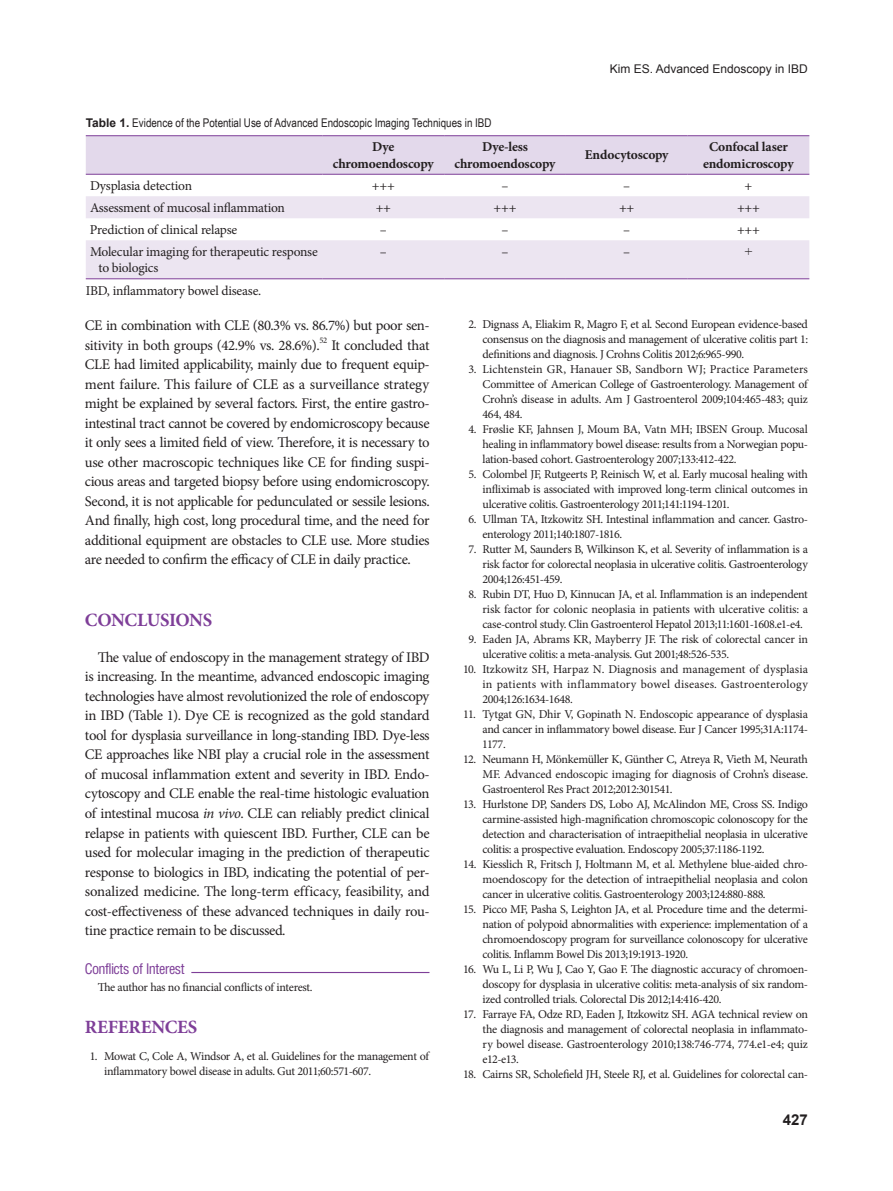
<style>
.page{position:relative;width:893px;height:1191px;background:#fff}
.page>*{position:absolute;margin:0;border:0;box-sizing:border-box;transform-origin:0 0}
.타이틀_서론{font:700 18.75px "Minion Pro";letter-spacing:-.015em;color:#7e3e98}
.t1{font:700 15px "Arial";color:#231f20}
.본문{font:14.7px/19.5px "Minion Pro";letter-spacing:-.025em;color:#231f20;text-align:justify}
.confilcts{font:condensed 14.25px "Helvetica LT Std";letter-spacing:-.035em;color:#7e3e98}
.표_본문{font:13.5px/16.5px "Minion Pro";letter-spacing:-.015em;color:#231f20}
.표머리{font:700 13.5px "Minion Pro";letter-spacing:-.015em;color:#231f20}
.표_본문-2{font:13.5px "Times New Roman";color:#231f20}
.참고문헌{font:12px/15px "Minion Pro";letter-spacing:-.025em;color:#231f20;text-align:justify}
.표_타이틀{font:12px "Arial Narrow";color:#231f20}
.con-본문{font:12px "Minion Pro";letter-spacing:-.03em;color:#231f20}
.t2{font:12px "Arial";color:#231f20}
.본문-2{font:8.55px "Minion Pro";color:#231f20}
.s1{font-family:"Arial";font-weight:700}
.s2{font-style:italic}
</style>
<div class="page">
<hr style="left:191px;top:972px;width:238px;height:1px;background:#7e3e98">
<div style="left:86px;top:136px;width:723px;height:38px;background:#e3d9eb"></div>
<svg style="left:86px;top:196px;width:723px;height:82px;fill:#ece5f1"></svg>
<hr style="left:86px;top:135px;width:236px;height:1px;background:#7e3e98">
<hr style="left:322px;top:135px;width:122px;height:1px;background:#7e3e98">
<hr style="left:444px;top:135px;width:122px;height:1px;background:#7e3e98">
<hr style="left:566px;top:135px;width:122px;height:1px;background:#7e3e98">
<hr style="left:688px;top:135px;width:121px;height:1px;background:#7e3e98">
<hr style="left:86px;top:174px;width:236px;height:1px;background:#7e3e98">
<hr style="left:322px;top:174px;width:122px;height:1px;background:#7e3e98">
<hr style="left:444px;top:174px;width:122px;height:1px;background:#7e3e98">
<hr style="left:566px;top:174px;width:122px;height:1px;background:#7e3e98">
<hr style="left:688px;top:174px;width:121px;height:1px;background:#7e3e98">
<hr style="left:86px;top:278px;width:236px;height:1px;background:#7e3e98">
<hr style="left:322px;top:278px;width:122px;height:1px;background:#7e3e98">
<hr style="left:444px;top:278px;width:122px;height:1px;background:#7e3e98">
<hr style="left:566px;top:278px;width:122px;height:1px;background:#7e3e98">
<hr style="left:688px;top:278px;width:121px;height:1px;background:#7e3e98">
<p class="표_타이틀" style="left:86px;top:114px;width:407px"><span class="s1">Table 1.</span> Evidence of the Potential Use of Advanced Endoscopic Imaging Techniques in IBD</p>
<p class="표머리" style="left:372px;top:137px;width:24px">Dye</p>
<p class="표머리" style="left:333px;top:154px;width:102px">chromoendoscopy</p>
<p class="표머리" style="left:482px;top:137px;width:47px">Dye-less</p>
<p class="표머리" style="left:455px;top:154px;width:102px">chromoendoscopy</p>
<p class="t2" style="left:610px;top:61px;width:200px">Kim ES. Advanced Endoscopy in IBD</p>
<p class="표머리" style="left:585px;top:145px;width:85px">Endocytoscopy</p>
<p class="표머리" style="left:709px;top:137px;width:80px">Confocal laser</p>
<p class="표머리" style="left:703px;top:154px;width:92px">endomicroscopy</p>
<p class="표_본문" style="left:90px;top:177px;width:104px">Dysplasia detection</p>
<p class="표_본문" style="left:372px;top:177px;width:24px">+++</p>
<p class="표_본문" style="left:502px;top:177px;width:9px">–</p>
<p class="표_본문" style="left:623px;top:177px;width:9px">–</p>
<p class="표_본문" style="left:745px;top:177px;width:9px">+</p>
<p class="표_본문" style="left:90px;top:199px;width:196px">Assessment of mucosal inflammation</p>
<p class="표_본문" style="left:376px;top:199px;width:17px">++</p>
<p class="표_본문" style="left:494px;top:199px;width:24px">+++</p>
<p class="표_본문" style="left:619px;top:199px;width:17px">++</p>
<p class="표_본문" style="left:737px;top:199px;width:24px">+++</p>
<p class="표_본문" style="left:90px;top:221px;width:149px">Prediction of clinical relapse</p>
<p class="표_본문" style="left:380px;top:221px;width:9px">–</p>
<p class="표_본문" style="left:502px;top:221px;width:9px">–</p>
<p class="표_본문" style="left:623px;top:221px;width:9px">–</p>
<p class="표_본문" style="left:737px;top:221px;width:24px">+++</p>
<p class="표_본문" style="left:99px;top:243px;width:221px;text-indent:-9px">Molecular imaging for therapeutic response to biologics</p>
<p class="표_본문" style="left:380px;top:243px;width:9px">–</p>
<p class="표_본문" style="left:502px;top:243px;width:9px">–</p>
<p class="표_본문" style="left:623px;top:243px;width:9px">–</p>
<p class="표_본문-2" style="left:745px;top:242px;width:9px">+</p>
<p class="표_본문" style="left:86px;top:282px;width:177px">IBD, inflammatory bowel disease.</p>
<p class="본문" style="left:85px;top:316px;width:346px">CE in combination with CLE (80.3% vs. 86.7%) but poor sen&shy;sitivity in both groups (42.9% vs. 28.6%).</p>
<p class="본문-2" style="left:319px;top:334px;width:9px">52</p>
<p class="본문" style="left:85px;top:335px;width:346px;text-indent:247px">It concluded that CLE had limited applicability, mainly due to frequent equip&shy;ment failure. This failure of CLE as a surveillance strategy might be explained by several factors. First, the entire gastro&shy;intestinal tract cannot be covered by endomicroscopy because it only sees a limited field of view. Therefore, it is necessary to use other macroscopic techniques like CE for finding suspi&shy;cious areas and targeted biopsy before using endomicroscopy.<br>Second, it is not applicable for pedunculated or sessile lesions.<br>And finally, high cost, long procedural time, and the need for additional equipment are obstacles to CLE use. More studies are needed to confirm the efficacy of CLE in daily practice.</p>
<p class="타이틀_서론" style="left:85px;top:607px;width:129px">CONCLUSIONS</p>
<p class="본문" style="left:85px;top:647px;width:346px;text-indent:13px">The value of endoscopy in the management strategy of IBD is increasing. In the meantime, advanced endoscopic imaging technologies have almost revolutionized the role of endoscopy in IBD (Table 1). Dye CE is recognized as the gold standard tool for dysplasia surveillance in long-standing IBD. Dye-less CE approaches like NBI play a crucial role in the assessment of mucosal inflammation extent and severity in IBD. Endo&shy;cytoscopy and CLE enable the real-time histologic evaluation of intestinal mucosa <span class="s2">in vivo</span>. CLE can reliably predict clinical relapse in patients with quiescent IBD. Further, CLE can be used for molecular imaging in the prediction of therapeutic response to biologics in IBD, indicating the potential of per&shy;sonalized medicine. The long-term efficacy, feasibility, and cost-effectiveness of these advanced techniques in daily rou&shy;tine practice remain to be discussed.</p>
<p class="confilcts" style="left:85px;top:959px;width:101px">Conflicts of Interest</p>
<p class="con-본문" style="left:98px;top:979px;width:216px">The author has no financial conflicts of interest.</p>
<p class="타이틀_서론" style="left:85px;top:1013px;width:114px">REFERENCES</p>
<p class="참고문헌" style="left:104px;top:1048px;width:327px;text-indent:-14px">1. Mowat C, Cole A, Windsor A, et al. Guidelines for the management of inflammatory bowel disease in adults. Gut 2011;60:571-607.</p>
<p class="참고문헌" style="left:482px;top:317px;width:327px;text-indent:-14px">2. Dignass A, Eliakim R, Magro F, et al. Second European evidence-based consensus on the diagnosis and management of ulcerative colitis part 1: definitions and diagnosis. J Crohns Colitis 2012;6:965-990.</p>
<p class="참고문헌" style="left:482px;top:362px;width:327px;text-indent:-14px">3. Lichtenstein GR, Hanauer SB, Sandborn WJ; Practice Parameters Committee of American College of Gastroenterology. Management of Crohn’s disease in adults. Am J Gastroenterol 2009;104:465-483; quiz 464, 484.</p>
<p class="참고문헌" style="left:483px;top:422px;width:327px;text-indent:-14px">4. Frøslie KF, Jahnsen J, Moum BA, Vatn MH; IBSEN Group. Mucosal healing in inflammatory bowel disease: results from a Norwegian popu&shy;lation-based cohort. Gastroenterology 2007;133:412-422.</p>
<p class="참고문헌" style="left:482px;top:467px;width:327px;text-indent:-14px">5. Colombel JF, Rutgeerts P, Reinisch W, et al. Early mucosal healing with infliximab is associated with improved long-term clinical outcomes in ulcerative colitis. Gastroenterology 2011;141:1194-1201.</p>
<p class="참고문헌" style="left:482px;top:512px;width:327px;text-indent:-14px">6. Ullman TA, Itzkowitz SH. Intestinal inflammation and cancer. Gastro&shy;enterology 2011;140:1807-1816.</p>
<p class="참고문헌" style="left:482px;top:542px;width:327px;text-indent:-14px">7. Rutter M, Saunders B, Wilkinson K, et al. Severity of inflammation is a risk factor for colorectal neoplasia in ulcerative colitis. Gastroenterology 2004;126:451-459.</p>
<p class="참고문헌" style="left:482px;top:587px;width:327px;text-indent:-14px">8. Rubin DT, Huo D, Kinnucan JA, et al. Inflammation is an independent risk factor for colonic neoplasia in patients with ulcerative colitis: a case-control study. Clin Gastroenterol Hepatol 2013;11:1601-1608.e1-e4.</p>
<p class="참고문헌" style="left:482px;top:632px;width:327px;text-indent:-14px">9. Eaden JA, Abrams KR, Mayberry JF. The risk of colorectal cancer in ulcerative colitis: a meta-analysis. Gut 2001;48:526-535.</p>
<p class="참고문헌" style="left:482px;top:662px;width:327px;text-indent:-19px">10. Itzkowitz SH, Harpaz N. Diagnosis and management of dysplasia in patients with inflammatory bowel diseases. Gastroenterology 2004;126:1634-1648.</p>
<p class="참고문헌" style="left:482px;top:707px;width:327px;text-indent:-19px">11. Tytgat GN, Dhir V, Gopinath N. Endoscopic appearance of dysplasia and cancer in inflammatory bowel disease. Eur J Cancer 1995;31A:1174- 1177.</p>
<p class="참고문헌" style="left:482px;top:752px;width:327px;text-indent:-19px">12. Neumann H, Mönkemüller K, Günther C, Atreya R, Vieth M, Neurath MF. Advanced endoscopic imaging for diagnosis of Crohn’s disease.<br>Gastroenterol Res Pract 2012;2012:301541.</p>
<p class="참고문헌" style="left:482px;top:797px;width:327px;text-indent:-19px">13. Hurlstone DP, Sanders DS, Lobo AJ, McAlindon ME, Cross SS. Indigo carmine-assisted high-magnification chromoscopic colonoscopy for the detection and characterisation of intraepithelial neoplasia in ulcerative colitis: a prospective evaluation. Endoscopy 2005;37:1186-1192.</p>
<p class="참고문헌" style="left:482px;top:857px;width:327px;text-indent:-19px">14. Kiesslich R, Fritsch J, Holtmann M, et al. Methylene blue-aided chro&shy;moendoscopy for the detection of intraepithelial neoplasia and colon cancer in ulcerative colitis. Gastroenterology 2003;124:880-888.</p>
<p class="참고문헌" style="left:482px;top:902px;width:327px;text-indent:-19px">15. Picco MF, Pasha S, Leighton JA, et al. Procedure time and the determi&shy;nation of polypoid abnormalities with experience: implementation of a chromoendoscopy program for surveillance colonoscopy for ulcerative colitis. Inflamm Bowel Dis 2013;19:1913-1920.</p>
<p class="참고문헌" style="left:482px;top:962px;width:327px;text-indent:-19px">16. Wu L, Li P, Wu J, Cao Y, Gao F. The diagnostic accuracy of chromoen&shy;doscopy for dysplasia in ulcerative colitis: meta-analysis of six random&shy;ized controlled trials. Colorectal Dis 2012;14:416-420.</p>
<p class="참고문헌" style="left:482px;top:1007px;width:327px;text-indent:-19px">17. Farraye FA, Odze RD, Eaden J, Itzkowitz SH. AGA technical review on the diagnosis and management of colorectal neoplasia in inflammato&shy;ry bowel disease. Gastroenterology 2010;138:746-774, 774.e1-e4; quiz e12-e13.</p>
<p class="참고문헌" style="left:463px;top:1067px;width:347px">18. Cairns SR, Scholefield JH, Steele RJ, et al. Guidelines for colorectal can-</p>
<p class="t1" style="left:783px;top:1109px;width:27px">427</p>
</div>
